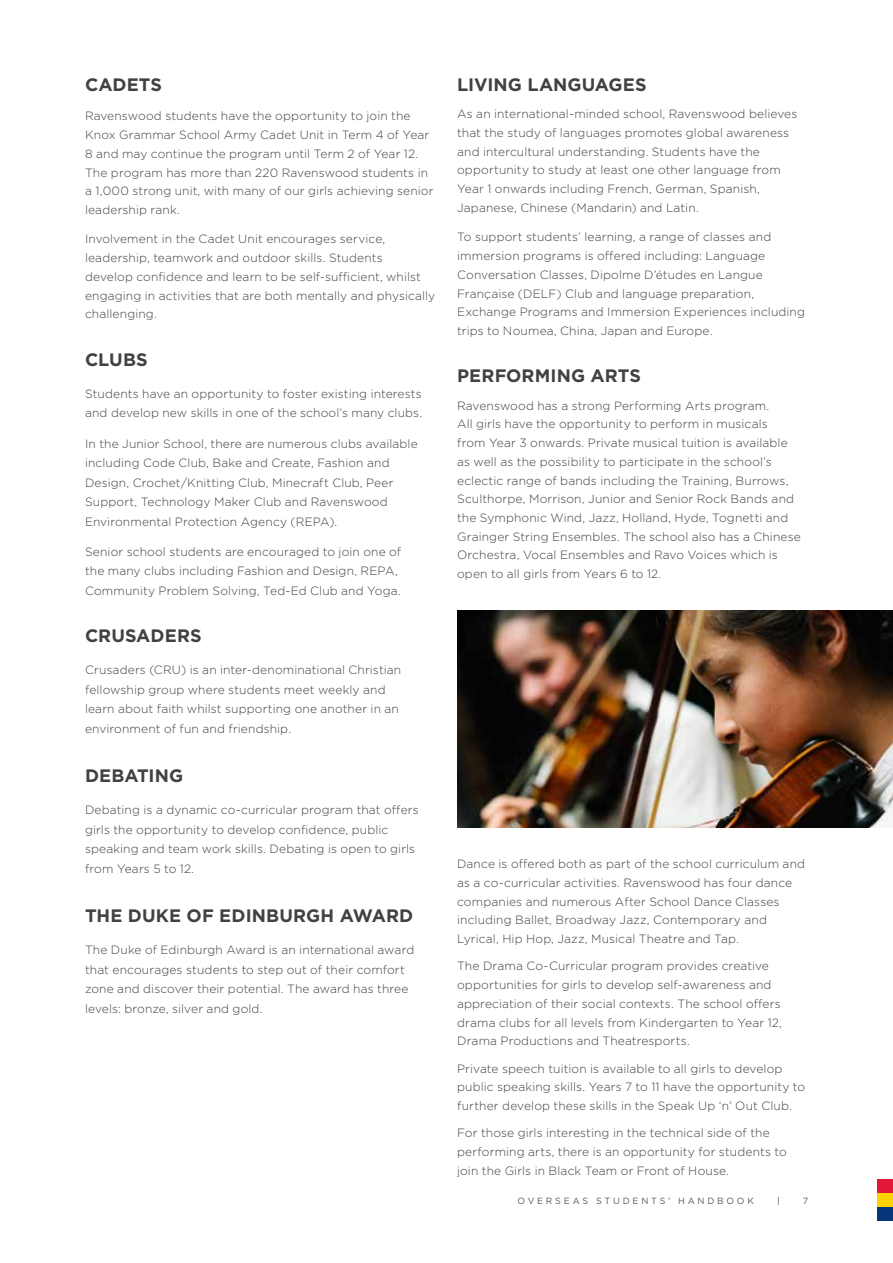
<style>
.page{position:relative;width:893px;height:1263px;background:#fff}
.page>*{position:absolute;margin:0;border:0;box-sizing:border-box;transform-origin:0 0}
.t1{font:700 18px "Gotham";letter-spacing:.005em;color:#414042}
.t2{font:300 12px/18.8px "Gotham";letter-spacing:.01em;color:#414042}
.t3{font:9px "Gotham";letter-spacing:.305em;color:#58595b}
</style>
<div class="page">
<img style="left:457px;top:610px;width:436px;height:218px">
<div style="left:878px;top:1179px;width:15px;height:14px;background:#e31837"></div>
<div style="left:878px;top:1193px;width:15px;height:14px;background:#ffd200"></div>
<div style="left:878px;top:1207px;width:15px;height:14px;background:#06357a"></div>
<h1 class="t1" style="left:85px;top:73px;width:79px">CADETS</h1>
<p class="t2" style="left:85px;top:106px;width:350px">Ravenswood students have the opportunity to join the Knox Grammar School Army Cadet Unit in Term 4 of Year 8 and may continue the program until Term 2 of Year 12.<br>The program has more than 220 Ravenswood students in a 1,000 strong unit, with many of our girls achieving senior leadership rank.</p>
<p class="t2" style="left:85px;top:229px;width:352px">Involvement in the Cadet Unit encourages service, leadership, teamwork and outdoor skills. Students<br>develop confidence and learn to be self-sufficient, whilst engaging in activities that are both mentally and physically challenging.</p>
<h1 class="t1" style="left:85px;top:347px;width:64px">CLUBS</h1>
<p class="t2" style="left:85px;top:384px;width:339px;line-height:19.5px">Students have an opportunity to foster existing interests and develop new skills in one of the school’s many clubs.</p>
<p class="t2" style="left:85px;top:433px;width:334px;line-height:19.5px">In the Junior School, there are numerous clubs available including Code Club, Bake and Create, Fashion and Design, Crochet/Knitting Club, Minecraft Club, Peer Support, Technology Maker Club and Ravenswood Environmental Protection Agency (REPA).</p>
<p class="t2" style="left:85px;top:541px;width:318px;line-height:19.5px">Senior school students are encouraged to join one of the many clubs including Fashion and Design, REPA,<br>Community Problem Solving, Ted-Ed Club and Yoga.</p>
<h1 class="t1" style="left:85px;top:623px;width:118px">CRUSADERS</h1>
<p class="t2" style="left:85px;top:660px;width:318px;line-height:19.5px">Crusaders (CRU) is an inter-denominational Christian fellowship group where students meet weekly and learn about faith whilst supporting one another in an environment of fun and friendship.</p>
<h1 class="t1" style="left:85px;top:763px;width:100px">DEBATING</h1>
<p class="t2" style="left:85px;top:800px;width:335px;line-height:19.5px">Debating is a dynamic co-curricular program that offers girls the opportunity to develop confidence, public speaking and team work skills. Debating is open to girls from Years 5 to 12.</p>
<h1 class="t1" style="left:85px;top:903px;width:330px">THE DUKE OF EDINBURGH AWARD</h1>
<p class="t2" style="left:85px;top:940px;width:331px;line-height:19.5px">The Duke of Edinburgh Award is an international award that encourages students to step out of their comfort zone and discover their potential. The award has three levels: bronze, silver and gold.</p>
<h1 class="t1" style="left:457px;top:73px;width:191px">LIVING LANGUAGES</h1>
<p class="t2" style="left:457px;top:104px;width:342px">As an international-minded school, Ravenswood believes that the study of languages promotes global awareness and intercultural understanding. Students have the opportunity to study at least one other language from Year 1 onwards including French, German, Spanish, Japanese, Chinese (Mandarin) and Latin.</p>
<p class="t2" style="left:457px;top:227px;width:349px">To support students’ learning, a range of classes and immersion programs is offered including: Language Conversation Classes, Dipolme D’études en Langue Française (DELF) Club and language preparation, Exchange Programs and Immersion Experiences including trips to Noumea, China, Japan and Europe.</p>
<h1 class="t1" style="left:457px;top:364px;width:185px">PERFORMING ARTS</h1>
<p class="t2" style="left:457px;top:396px;width:345px">Ravenswood has a strong Performing Arts program.<br>All girls have the opportunity to perform in musicals<br>from Year 3 onwards. Private musical tuition is available as well as the possibility to participate in the school’s eclectic range of bands including the Training, Burrows, Sculthorpe, Morrison, Junior and Senior Rock Bands and the Symphonic Wind, Jazz, Holland, Hyde, Tognetti and Grainger String Ensembles. The school also has a Chinese Orchestra, Vocal Ensembles and Ravo Voices which is open to all girls from Years 6 to 12.</p>
<p class="t2" style="left:457px;top:854px;width:350px">Dance is offered both as part of the school curriculum and as a co-curricular activities. Ravenswood has four dance companies and numerous After School Dance Classes including Ballet, Broadway Jazz, Contemporary and Lyrical, Hip Hop, Jazz, Musical Theatre and Tap.</p>
<p class="t2" style="left:457px;top:956px;width:326px">The Drama Co-Curricular program provides creative opportunities for girls to develop self-awareness and appreciation of their social contexts. The school offers drama clubs for all levels from Kindergarten to Year 12, Drama Productions and Theatresports.</p>
<p class="t2" style="left:457px;top:1058px;width:350px">Private speech tuition is available to all girls to develop public speaking skills. Years 7 to 11 have the opportunity to further develop these skills in the Speak Up ‘n’ Out Club.</p>
<p class="t2" style="left:457px;top:1123px;width:331px">For those girls interesting in the technical side of the performing arts, there is an opportunity for students to join the Girls in Black Team or Front of House.</p>
<p class="t3" style="left:518px;top:1195px;width:238px">OVERSEAS STUDENTS’ HANDBOOK</p>
<p class="t3" style="left:777px;top:1195px;width:4px">|</p>
<p class="t3" style="left:803px;top:1195px;width:7px">7</p>
</div>
